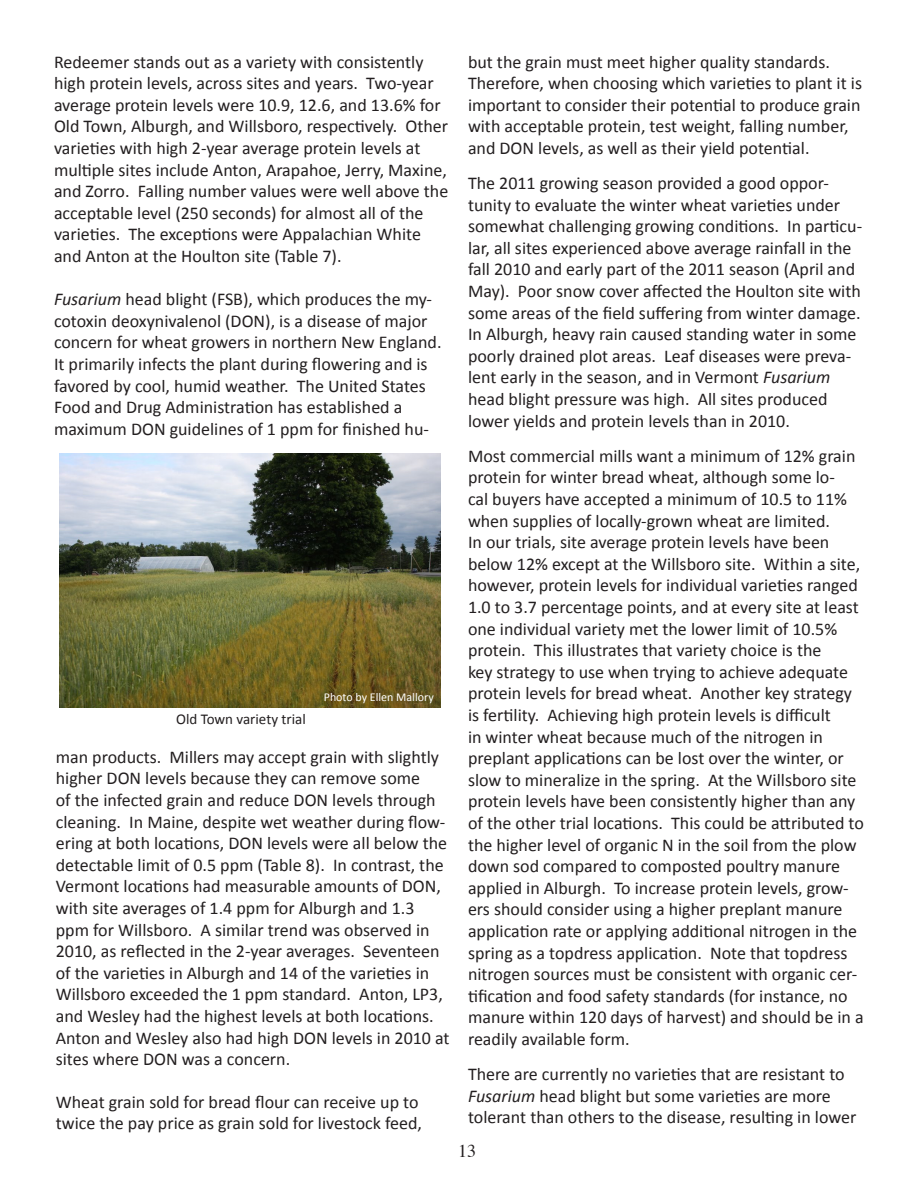
<style>
.page{position:relative;width:918px;height:1188px;background:#fff}
.page>*{position:absolute;margin:0;border:0;box-sizing:border-box;transform-origin:0 0}
.t1{font:18px/21.6px "Calibri";color:#231f20}
.t2{font:18px "Times";color:#231f20}
.t3{font:15px "Calibri";color:#231f20}
.t4{font:12px "Calibri";color:#fff}
.s1{font-style:italic}
</style>
<div class="page">
<img style="left:59px;top:454px;width:382px;height:254px">
<p class="t1" style="left:54px;top:50px;width:396px">Redeemer stands out as a variety with consistently high protein levels, across sites and years. Two-year average protein levels were 10.9, 12.6, and 13.6% for Old Town, Alburgh, and Willsboro, respectively. Other varieties with high 2-year average protein levels at multiple sites include Anton, Arapahoe, Jerry, Maxine, and Zorro. Falling number values were well above the acceptable level (250 seconds) for almost all of the varieties. The exceptions were Appalachian White and Anton at the Houlton site (Table 7).</p>
<p class="t1" style="left:54px;top:287px;width:389px"><span class="s1">Fusarium</span> head blight (FSB), which produces the my&shy;cotoxin deoxynivalenol (DON), is a disease of major concern for wheat growers in northern New England.<br>It primarily infects the plant during flowering and is favored by cool, humid weather. The United States Food and Drug Administration has established a maximum DON guidelines of 1 ppm for finished hu-</p>
<p class="t4" style="left:324px;top:690px;width:112px">Photo by Ellen Mallory</p>
<p class="t3" style="left:176px;top:710px;width:131px">Old Town variety trial</p>
<p class="t1" style="left:56px;top:745px;width:395px">man products. Millers may accept grain with slightly higher DON levels because they can remove some<br>of the infected grain and reduce DON levels through cleaning. In Maine, despite wet weather during flow&shy;ering at both locations, DON levels were all below the detectable limit of 0.5 ppm (Table 8). In contrast, the Vermont locations had measurable amounts of DON, with site averages of 1.4 ppm for Alburgh and 1.3 ppm for Willsboro. A similar trend was observed in 2010, as reflected in the 2-year averages. Seventeen of the varieties in Alburgh and 14 of the varieties in Willsboro exceeded the 1 ppm standard. Anton, LP3, and Wesley had the highest levels at both locations.<br>Anton and Wesley also had high DON levels in 2010 at sites where DON was a concern.</p>
<p class="t1" style="left:56px;top:1090px;width:368px">Wheat grain sold for bread flour can receive up to twice the pay price as grain sold for livestock feed,</p>
<p class="t1" style="left:468px;top:50px;width:396px">but the grain must meet higher quality standards.<br>Therefore, when choosing which varieties to plant it is important to consider their potential to produce grain with acceptable protein, test weight, falling number, and DON levels, as well as their yield potential.</p>
<p class="t1" style="left:468px;top:171px;width:396px">The 2011 growing season provided a good oppor&shy;tunity to evaluate the winter wheat varieties under somewhat challenging growing conditions. In particu&shy;lar, all sites experienced above average rainfall in the fall 2010 and early part of the 2011 season (April and May). Poor snow cover affected the Houlton site with some areas of the field suffering from winter damage.<br>In Alburgh, heavy rain caused standing water in some poorly drained plot areas. Leaf diseases were preva&shy;lent early in the season, and in Vermont <span class="s1">Fusarium </span>head blight pressure was high. All sites produced lower yields and protein levels than in 2010.</p>
<p class="t1" style="left:468px;top:444px;width:397px">Most commercial mills want a minimum of 12% grain protein for winter bread wheat, although some lo-<br>cal buyers have accepted a minimum of 10.5 to 11% when supplies of locally-grown wheat are limited.<br>In our trials, site average protein levels have been below 12% except at the Willsboro site. Within a site, however, protein levels for individual varieties ranged 1.0 to 3.7 percentage points, and at every site at least one individual variety met the lower limit of 10.5% protein. This illustrates that variety choice is the<br>key strategy to use when trying to achieve adequate protein levels for bread wheat. Another key strategy is fertility. Achieving high protein levels is difficult<br>in winter wheat because much of the nitrogen in preplant applications can be lost over the winter, or slow to mineralize in the spring. At the Willsboro site protein levels have been consistently higher than any of the other trial locations. This could be attributed to the higher level of organic N in the soil from the plow down sod compared to composted poultry manure applied in Alburgh. To increase protein levels, grow&shy;ers should consider using a higher preplant manure application rate or applying additional nitrogen in the spring as a topdress application. Note that topdress nitrogen sources must be consistent with organic cer&shy;tification and food safety standards (for instance, no manure within 120 days of harvest) and should be in a readily available form.</p>
<p class="t1" style="left:468px;top:1062px;width:390px">There are currently no varieties that are resistant to<br><span class="s1">Fusarium</span> head blight but some varieties are more tolerant than others to the disease, resulting in lower</p>
<p class="t2" style="left:458px;top:1134px;width:19px">13</p>
</div>
